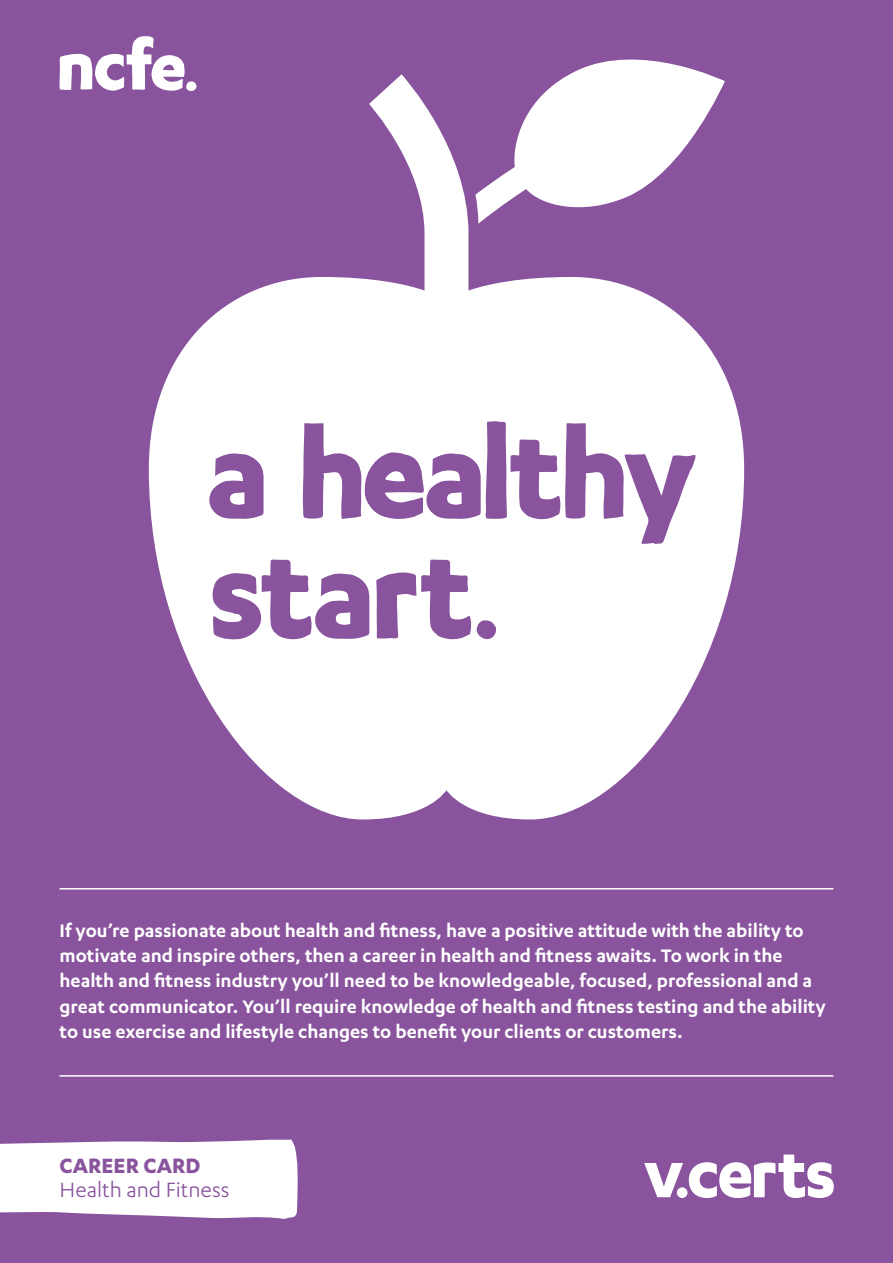
<style>
.page{position:relative;width:893px;height:1263px;background:#89549d}
.page>*{position:absolute;margin:0;border:0;box-sizing:border-box;transform-origin:0 0}
.t1{font:123px/120px "NCF Efont";letter-spacing:-.02em;color:#89549d}
.t2{font:24px "Karbon";color:#89549d}
.t3{font:700 24px "Karbon";color:#89549d}
.t4{font:600 21px/25.2px "Karbon";color:#fff}
</style>
<div class="page">
<svg style="left:60px;top:36px;width:125px;height:55px"></svg>
<svg style="left:644px;top:1163px;width:39px;height:34px"></svg>
<svg style="left:689px;top:1154px;width:145px;height:44px"></svg>
<div style="left:677px;top:1187px;width:10px;height:11px;background:#fff;border-radius:50%"></div>
<svg style="left:0;top:1140px;width:298px;height:79px;background:#f6f2f7"></svg>
<hr style="left:60px;top:888px;width:773px;height:1px;background:#fff">
<hr style="left:60px;top:1075px;width:773px;height:1px;background:#fff">
<svg style="left:149px;top:74px;width:595px;height:745px;fill:#fff"></svg>
<svg style="left:475px;top:59px;width:250px;height:165px;fill:#fff"></svg>
<h1 class="t1" style="left:213px;top:423px;width:490px">a healthy start.</h1>
<p class="t4" style="left:60px;top:917px;width:768px">If you’re passionate about health and fitness, have a positive attitude with the ability to motivate and inspire others, then a career in health and fitness awaits. To work in the health and fitness industry you’ll need to be knowledgeable, focused, professional and a great communicator. You’ll require knowledge of health and fitness testing and the ability to use exercise and lifestyle changes to benefit your clients or customers.</p>
<p class="t3" style="left:60px;top:1152px;width:142px">CAREER CARD</p>
<p class="t2" style="left:60px;top:1176px;width:172px">Health and Fitness</p>
</div>
